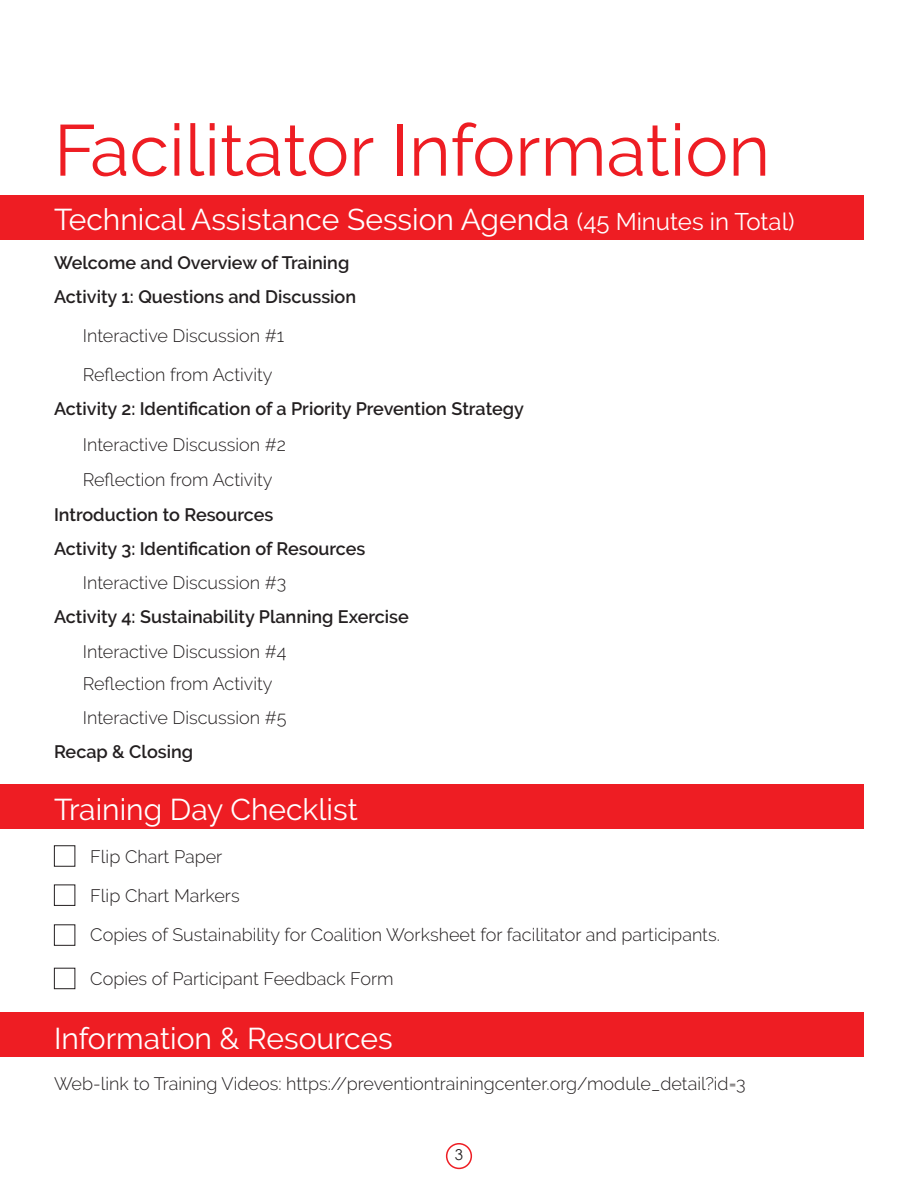
<style>
.page{position:relative;width:918px;height:1188px;background:#fff}
.page>*{position:absolute;margin:0;border:0;box-sizing:border-box;transform-origin:0 0}
.t1{font:72px "Raleway";color:#ee1d23}
.t2{font:30px "Raleway";color:#fff}
.t3{font:300 18px/39.2px "Raleway";color:#231f20}
.t4{font:600 18px/34.2px "Raleway";color:#231f20}
.t5{font:15px "Century Gothic";color:#231f20}
.s1{font-size:24px}
</style>
<div class="page">
<div style="left:446px;top:1143px;width:26px;height:26px;border:2px solid #ee1d23;border-radius:50%"></div>
<div style="left:0;top:195px;width:864px;height:45px;background:#ee1d23"></div>
<div style="left:54px;top:845px;width:21px;height:22px;border:1px solid #231f20"></div>
<div style="left:54px;top:885px;width:21px;height:21px;border:1px solid #231f20"></div>
<div style="left:54px;top:924px;width:21px;height:22px;border:1px solid #231f20"></div>
<div style="left:0;top:784px;width:864px;height:45px;background:#ee1d23"></div>
<div style="left:0;top:1012px;width:864px;height:45px;background:#ee1d23"></div>
<div style="left:54px;top:968px;width:21px;height:21px;border:1px solid #231f20"></div>
<h1 class="t1" style="left:54px;top:109px;width:718px">Facilitator Information</h1>
<h2 class="t2" style="left:54px;top:202px;width:742px">Technical Assistance Session Agenda <span class="s1">(45 Minutes in Total)</span></h2>
<p class="t4" style="left:54px;top:245px;width:304px">Welcome and Overview of Training<br>Activity 1: Questions and Discussion</p>
<p class="t3" style="left:83px;top:316px;width:203px">Interactive Discussion #1</p>
<p class="t3" style="left:83px;top:355px;width:191px">Reflection from Activity</p>
<p class="t4" style="left:54px;top:392px;width:471px">Activity 2: Identification of a Priority Prevention Strategy</p>
<p class="t3" style="left:83px;top:427px;width:205px;line-height:35.1px">Interactive Discussion #2<br>Reflection from Activity</p>
<p class="t4" style="left:54px;top:497px;width:313px">Introduction to Resources<br>Activity 3: Identification of Resources</p>
<p class="t3" style="left:83px;top:563px;width:205px">Interactive Discussion #3</p>
<p class="t4" style="left:54px;top:600px;width:356px">Activity 4: Sustainability Planning Exercise</p>
<p class="t3" style="left:83px;top:632px;width:205px">Interactive Discussion #4</p>
<p class="t3" style="left:83px;top:666px;width:205px;line-height:34.2px">Reflection from Activity<br>Interactive Discussion #5</p>
<p class="t4" style="left:54px;top:735px;width:141px">Recap &amp; Closing</p>
<h2 class="t2" style="left:54px;top:792px;width:305px">Training Day Checklist</h2>
<p class="t3" style="left:90px;top:837px;width:631px">Flip Chart Paper<br>Flip Chart Markers<br>Copies of Sustainability for Coalition Worksheet for facilitator and participants.</p>
<p class="t3" style="left:90px;top:959px;width:305px">Copies of Participant Feedback Form</p>
<h2 class="t2" style="left:54px;top:1021px;width:340px">Information &amp; Resources</h2>
<p class="t3" style="left:54px;top:1064px;width:693px">Web-link to Training Videos: https://preventiontrainingcenter.org/module_detail?id=3</p>
<p class="t5" style="left:455px;top:1144px;width:10px">3</p>
</div>
